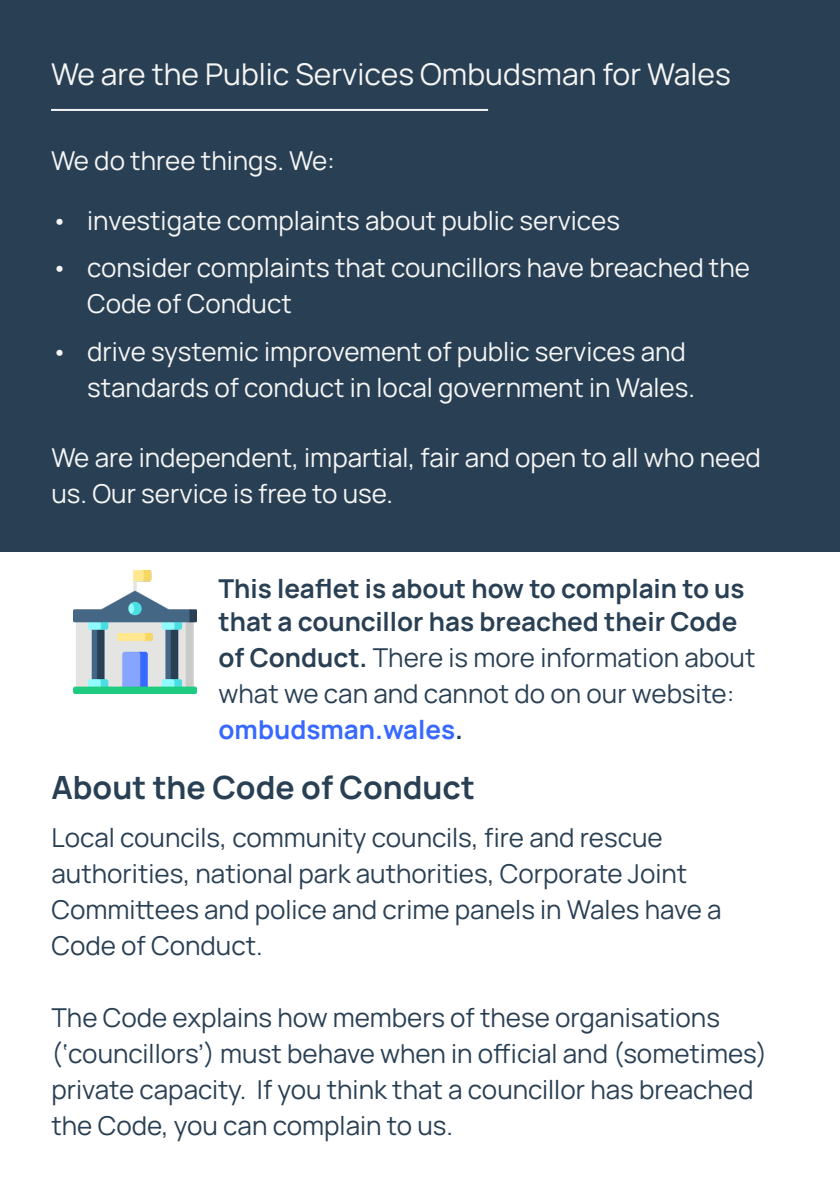
<style>
.page{position:relative;width:840px;height:1191px;background:#fff}
.page>*{position:absolute;margin:0;border:0;box-sizing:border-box;transform-origin:0 0}
.t1{font:700 32px "Manrope";color:#294054}
.t2{font:30px "Manrope";color:#f5f5f5}
.t3{font:26px/36px "Manrope";color:#294054}
.t4{font:26px/36px "Manrope";color:#f5f5f5}
.t5{font:700 26px "Manrope";color:#294054}
.t6{font:700 26px "Manrope";color:#3869ff}
.s1{font-weight:700}
.s2{color:#223f52}
</style>
<div class="page">
<div style="left:0;top:0;width:839px;height:551px;background:#294054"></div>
<hr style="left:51px;top:109px;width:437px;height:2px;background:#f5f5f5">
<img style="left:74px;top:570px;width:122px;height:123px">
<p class="t2" style="left:51px;top:53px;width:681px">We are the Public Services Ombudsman for Wales</p>
<p class="t4" style="left:51px;top:141px;width:285px">We do three things. We:</p>
<p class="t4" style="left:51px;top:201px;width:570px">• investigate complaints about public services</p>
<p class="t4" style="left:87px;top:249px;width:664px;text-indent:-36px">• consider complaints that councillors have breached the<br>Code of Conduct</p>
<p class="t4" style="left:87px;top:332px;width:609px;text-indent:-36px">• drive systemic improvement of public services and standards of conduct in local government in Wales.</p>
<p class="t4" style="left:51px;top:439px;width:710px">We are independent, impartial, fair and open to all who need us. Our service is free to use.</p>
<h3 class="t5" style="left:218px;top:570px;width:553px">This leaflet is about how to complain to us-</h3>
<p class="t3" style="left:218px;top:602px;width:538px"><span class="s1">that a councillor has breached their Code of Conduct.</span> There is more information about what we can and cannot do on our website:</p>
<p class="t6" style="left:218px;top:711px;width:246px">ombudsman.wales<span class="s2">.</span></p>
<h2 class="t1" style="left:51px;top:765px;width:424px">About the Code of Conduct</h2>
<p class="t3" style="left:51px;top:818px;width:612px">Local councils, community councils, fire and rescue</p>
<p class="t3" style="left:51px;top:854px;width:637px">authorities, national park authorities, Corporate Joint</p>
<p class="t3" style="left:51px;top:890px;width:671px">Committees and police and crime panels in Wales have a</p>
<p class="t3" style="left:51px;top:926px;width:213px">Code of Conduct.</p>
<p class="t3" style="left:51px;top:998px;width:669px">The Code explains how members of these organisations</p>
<p class="t3" style="left:51px;top:1034px;width:717px">(‘councillors’) must behave when in official and (sometimes)</p>
<p class="t3" style="left:51px;top:1070px;width:703px">private capacity. If you think that a councillor has breached the Code, you can complain to us.</p>
</div>
